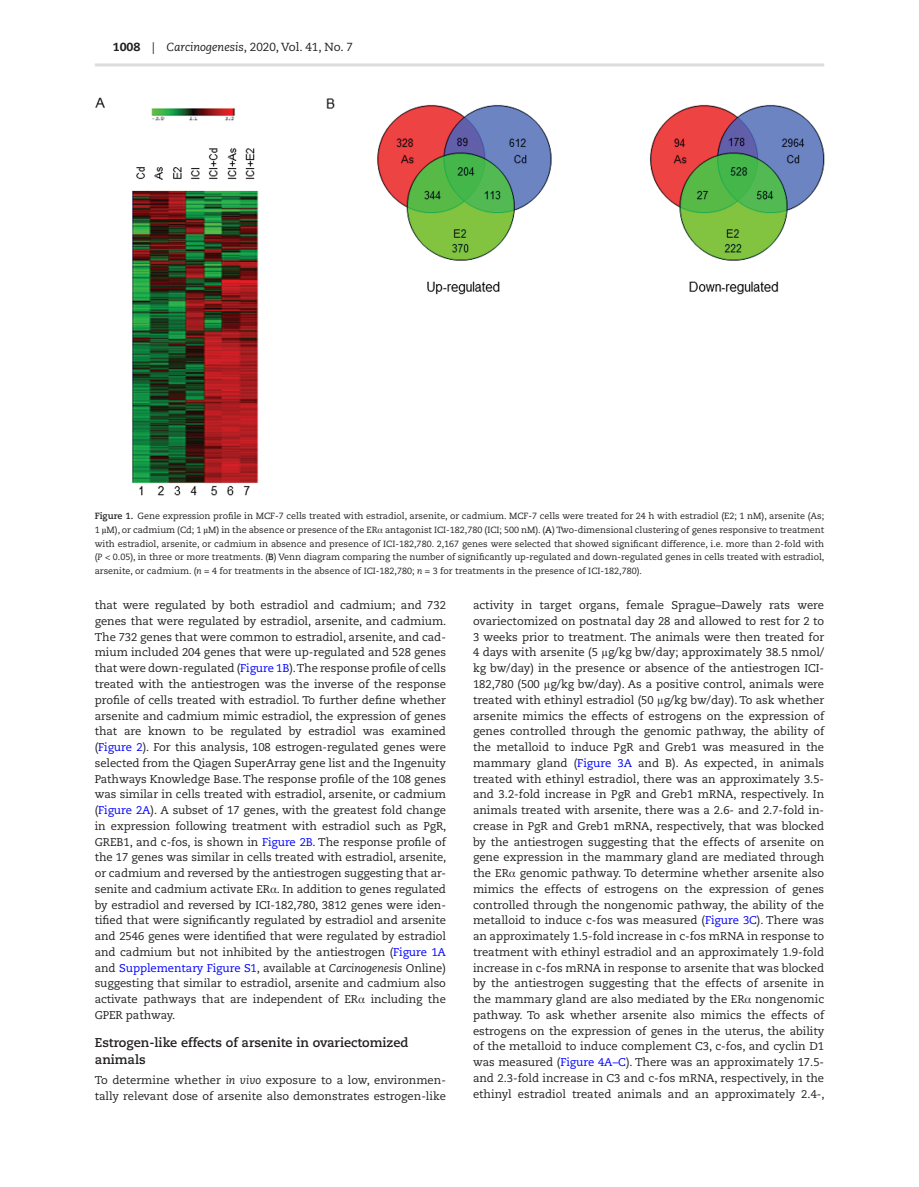
<style>
.page{position:relative;width:919px;height:1187px;background:#fff}
.page>*{position:absolute;margin:0;border:0;box-sizing:border-box;transform-origin:0 0}
.t1{font:700 12.75px/16.5px "Caecilia LT Std";color:#231f20}
.t2{font:11.7px "Caecilia LT Std";color:#231f20}
.t3{font:11.25px/15.8px "Caecilia LT Std";color:#231f20;text-align:justify}
.t4{font:9px/13.5px "Caecilia LT Std";color:#231f20;text-align:justify}
.s1{font-weight:800}
.s2{font-style:italic}
.s3{font-weight:700}
.s4{font-family:"Gandhari Unicode"}
.s5{color:#00f}
</style>
<div class="page">
<hr style="left:95px;top:63px;width:729px;height:3px;background:#dcdddf">
<img style="left:95px;top:98px;width:729px;height:397px">
<p class="t2" style="left:113px;top:41px;width:242px"><span class="s1">1008</span> | <span class="s2">Carcinogenesis</span>, 2020, Vol. 41, No. 7</p>
<p class="t4" style="left:95px;top:509px;width:731px"><span class="s3">Figure 1.</span> Gene expression profile in MCF-7 cells treated with estradiol, arsenite, or cadmium. MCF-7 cells were treated for 24 h with estradiol (E2; 1 nM), arsenite (As; 1 <span class="s4">µ</span>M), or cadmium (Cd; 1 <span class="s4">µ</span>M) in the absence or presence of the ER<span class="s4">α</span> antagonist ICI-182,780 (ICI; 500 nM). (<span class="s3">A</span>) Two-dimensional clustering of genes responsive to treatment with estradiol, arsenite, or cadmium in absence and presence of ICI-182,780. 2,167 genes were selected that showed significant difference, i.e. more than 2-fold with (<span class="s2">P</span> &lt; 0.05), in three or more treatments. (<span class="s3">B</span>) Venn diagram comparing the number of significantly up-regulated and down-regulated genes in cells treated with estradiol, arsenite, or cadmium. (<span class="s2">n</span> = 4 for treatments in the absence of ICI-182,780; <span class="s2">n</span> = 3 for treatments in the presence of ICI-182,780).</p>
<p class="t3" style="left:95px;top:597px;width:353px">that were regulated by both estradiol and cadmium; and 732 genes that were regulated by estradiol, arsenite, and cadmium.<br>The 732 genes that were common to estradiol, arsenite, and cad&shy;mium included 204 genes that were up-regulated and 528 genes that were down-regulated (<span class="s5">Figure 1B</span>). The response profile of cells treated with the antiestrogen was the inverse of the response profile of cells treated with estradiol. To further define whether arsenite and cadmium mimic estradiol, the expression of genes that are known to be regulated by estradiol was examined (<span class="s5">Figure 2</span>). For this analysis, 108 estrogen-regulated genes were selected from the Qiagen SuperArray gene list and the Ingenuity Pathways Knowledge Base. The response profile of the 108 genes was similar in cells treated with estradiol, arsenite, or cadmium (<span class="s5">Figure 2A</span>). A subset of 17 genes, with the greatest fold change in expression following treatment with estradiol such as PgR, GREB1, and c-fos, is shown in <span class="s5">Figure 2B</span>. The response profile of the 17 genes was similar in cells treated with estradiol, arsenite, or cadmium and reversed by the antiestrogen suggesting that ar&shy;senite and cadmium activate ER<span class="s4">α</span>. In addition to genes regulated by estradiol and reversed by ICI-182,780, 3812 genes were iden&shy;tified that were significantly regulated by estradiol and arsenite and 2546 genes were identified that were regulated by estradiol and cadmium but not inhibited by the antiestrogen (<span class="s5">Figure 1A </span>and <span class="s5">Supplementary Figure S1</span>, available at <span class="s2">Carcinogenesis</span> Online) suggesting that similar to estradiol, arsenite and cadmium also activate pathways that are independent of ER<span class="s4">α</span> including the GPER pathway.</p>
<p class="t1" style="left:95px;top:1034px;width:315px">Estrogen-like effects of arsenite in ovariectomized animals</p>
<p class="t3" style="left:95px;top:1072px;width:353px">To determine whether <span class="s2">in vivo</span> exposure to a low, environmen&shy;tally relevant dose of arsenite also demonstrates estrogen-like</p>
<p class="t3" style="left:473px;top:597px;width:353px">activity in target organs, female Sprague–Dawely rats were ovariectomized on postnatal day 28 and allowed to rest for 2 to 3 weeks prior to treatment. The animals were then treated for 4 days with arsenite (5 <span class="s4">μ</span>g/kg bw/day; approximately 38.5 nmol/ kg bw/day) in the presence or absence of the antiestrogen ICI-182,780 (500 <span class="s4">μ</span>g/kg bw/day). As a positive control, animals were treated with ethinyl estradiol (50 <span class="s4">μ</span>g/kg bw/day). To ask whether arsenite mimics the effects of estrogens on the expression of genes controlled through the genomic pathway, the ability of the metalloid to induce PgR and Greb1 was measured in the mammary gland (<span class="s5">Figure 3A</span> and B). As expected, in animals treated with ethinyl estradiol, there was an approximately 3.5- and 3.2-fold increase in PgR and Greb1 mRNA, respectively. In animals treated with arsenite, there was a 2.6- and 2.7-fold in&shy;crease in PgR and Greb1 mRNA, respectively, that was blocked by the antiestrogen suggesting that the effects of arsenite on gene expression in the mammary gland are mediated through the ER<span class="s4">α</span> genomic pathway. To determine whether arsenite also mimics the effects of estrogens on the expression of genes controlled through the nongenomic pathway, the ability of the metalloid to induce c-fos was measured (<span class="s5">Figure 3C</span>). There was an approximately 1.5-fold increase in c-fos mRNA in response to treatment with ethinyl estradiol and an approximately 1.9-fold increase in c-fos mRNA in response to arsenite that was blocked by the antiestrogen suggesting that the effects of arsenite in the mammary gland are also mediated by the ER<span class="s4">α</span> nongenomic pathway. To ask whether arsenite also mimics the effects of estrogens on the expression of genes in the uterus, the ability of the metalloid to induce complement C3, c-fos, and cyclin D1 was measured (<span class="s5">Figure 4A–C</span>). There was an approximately 17.5- and 2.3-fold increase in C3 and c-fos mRNA, respectively, in the ethinyl estradiol treated animals and an approximately 2.4-,</p>
</div>
